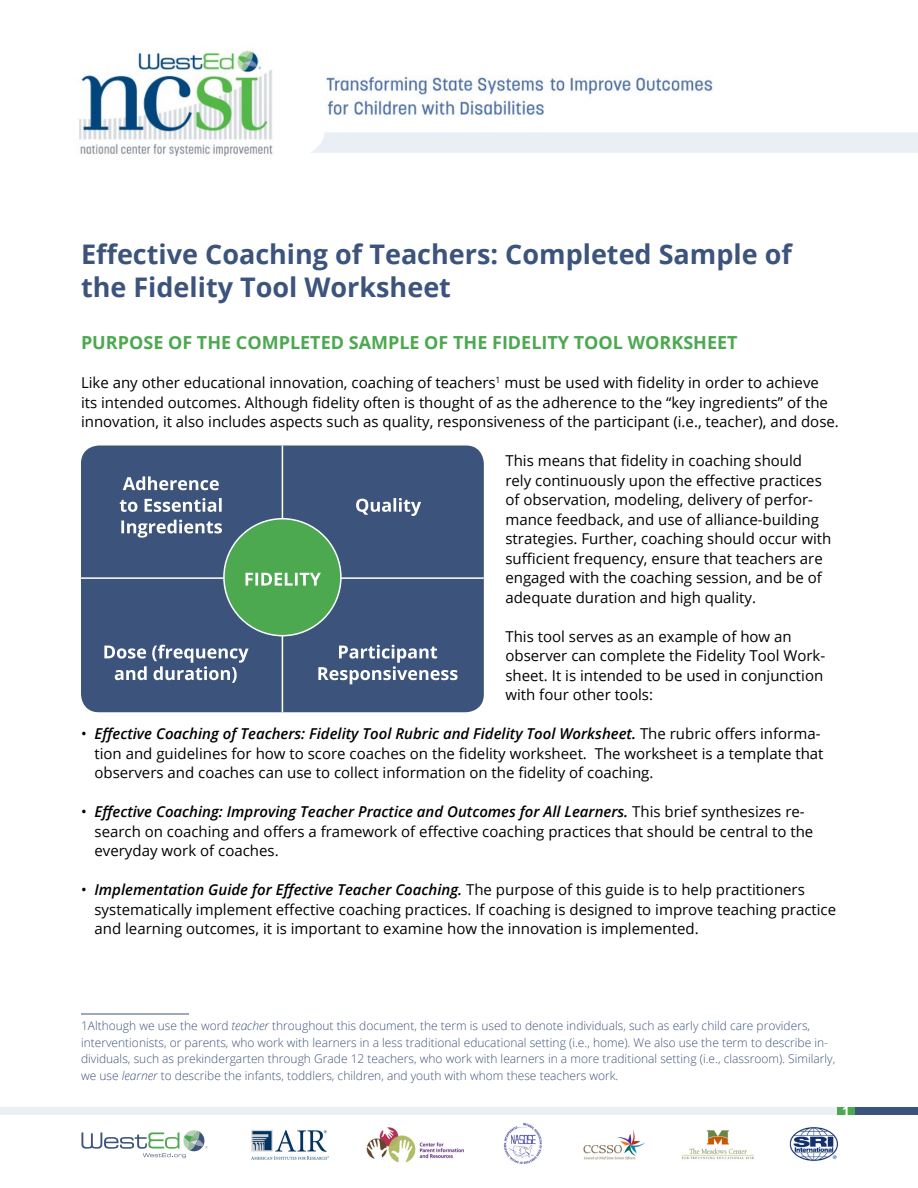
<style>
.page{position:relative;width:918px;height:1188px;background:#fff}
.page>*{position:absolute;margin:0;border:0;box-sizing:border-box;transform-origin:0 0}
.t1{font:700 27px/33px "Open Sans";color:#3c547c}
.t2{font:700 18px "Open Sans";color:#4ca950}
.t3{font:15px/19.5px "Open Sans";color:#000}
.t4{font:700 13.5px "Open Sans";color:#fff}
.t5{font:300 12px/16.5px "Open Sans";color:#3c547c}
.s1{font-weight:600;font-style:italic}
.s2{font-style:italic}
</style>
<div class="page">
<hr style="left:81px;top:1014px;width:108px;height:1px;background:#3c547c">
<div style="left:81px;top:446px;width:403px;height:266px;background:#3c547c;border-radius:18px"></div>
<hr style="left:282px;top:446px;width:1px;height:266px;background:#fff">
<hr style="left:80px;top:577px;width:404px;height:2px;background:#fff">
<div style="left:224px;top:519px;width:117px;height:117px;background:#4ca950;border-radius:50%"></div>
<div style="left:223px;top:518px;width:119px;height:118px;border:2px solid #fff;border-radius:50%"></div>
<svg style="left:318px;top:645px;width:140px;height:39px"></svg>
<svg style="left:104px;top:645px;width:145px;height:38px"></svg>
<svg style="left:246px;top:573px;width:75px;height:13px"></svg>
<svg style="left:121px;top:520px;width:101px;height:18px"></svg>
<svg style="left:120px;top:498px;width:102px;height:14px"></svg>
<svg style="left:123px;top:476px;width:96px;height:14px"></svg>
<svg style="left:356px;top:498px;width:65px;height:18px"></svg>
<svg style="left:81px;top:1130px;width:127px;height:28px"></svg>
<div style="left:311px;top:132px;width:607px;height:21px;background:#e9eff5"></div>
<div style="left:0;top:1107px;width:918px;height:7px;background:#e9eff5"></div>
<img style="left:326px;top:76px;width:387px;height:40px">
<img style="left:79px;top:50px;width:194px;height:107px">
<img style="left:251px;top:1130px;width:78px;height:30px">
<img style="left:366px;top:1127px;width:98px;height:36px">
<img style="left:503px;top:1122px;width:39px;height:42px">
<img style="left:583px;top:1130px;width:62px;height:30px">
<img style="left:681px;top:1130px;width:73px;height:30px">
<img style="left:789px;top:1127px;width:49px;height:34px">
<div style="left:837px;top:1107px;width:81px;height:7px;background:#4ca950"></div>
<div style="left:855px;top:1107px;width:63px;height:7px;background:#3c547c"></div>
<h1 class="t1" style="left:81px;top:237px;width:712px">Effective Coaching of Teachers: Completed Sample of the Fidelity Tool Worksheet</h1>
<h2 class="t2" style="left:81px;top:330px;width:658px">PURPOSE OF THE COMPLETED SAMPLE OF THE FIDELITY TOOL WORKSHEET</h2>
<p class="t3" style="left:81px;top:373px;width:759px">Like any other educational innovation, coaching of teachers<sup>1</sup> must be used with fidelity in order to achieve its intended outcomes. Although fidelity often is thought of as the adherence to the “key ingredients” of the innovation, it also includes aspects such as quality, responsiveness of the participant (i.e., teacher), and dose.</p>
<p class="t3" style="left:505px;top:451px;width:327px">This means that fidelity in coaching should rely continuously upon the effective practices of observation, modeling, delivery of perfor&shy;mance feedback, and use of alliance-building strategies. Further, coaching should occur with sufficient frequency, ensure that teachers are engaged with the coaching session, and be of adequate duration and high quality.</p>
<p class="t3" style="left:505px;top:626px;width:321px">This tool serves as an example of how an observer can complete the Fidelity Tool Work&shy;sheet. It is intended to be used in conjunction with four other tools:</p>
<p class="t3" style="left:95px;top:724px;width:731px;text-indent:-14px">• <span class="s1">Effective Coaching of Teachers: Fidelity Tool Rubric and Fidelity Tool Worksheet.</span> The rubric offers informa&shy;tion and guidelines for how to score coaches on the fidelity worksheet. The worksheet is a template that observers and coaches can use to collect information on the fidelity of coaching.</p>
<p class="t3" style="left:95px;top:802px;width:720px;text-indent:-14px">• <span class="s1">Effective Coaching: Improving Teacher Practice and Outcomes for All Learners.</span> This brief synthesizes re&shy;search on coaching and offers a framework of effective coaching practices that should be central to the everyday work of coaches.</p>
<p class="t3" style="left:95px;top:880px;width:743px;text-indent:-14px">• <span class="s1">Implementation Guide for Effective Teacher Coaching.</span> The purpose of this guide is to help practitioners systematically implement effective coaching practices. If coaching is designed to improve teaching practice and learning outcomes, it is important to examine how the innovation is implemented.</p>
<p class="t5" style="left:81px;top:1018px;width:756px">1Although we use the word <span class="s2">teacher</span> throughout this document, the term is used to denote individuals, such as early child care providers, interventionists, or parents, who work with learners in a less traditional educational setting (i.e., home). We also use the term to describe in&shy;dividuals, such as prekindergarten through Grade 12 teachers, who work with learners in a more traditional setting (i.e., classroom). Similarly, we use <span class="s2">learner</span> to describe the infants, toddlers, children, and youth with whom these teachers work.</p>
<p class="t4" style="left:842px;top:1101px;width:9px">1</p>
</div>
